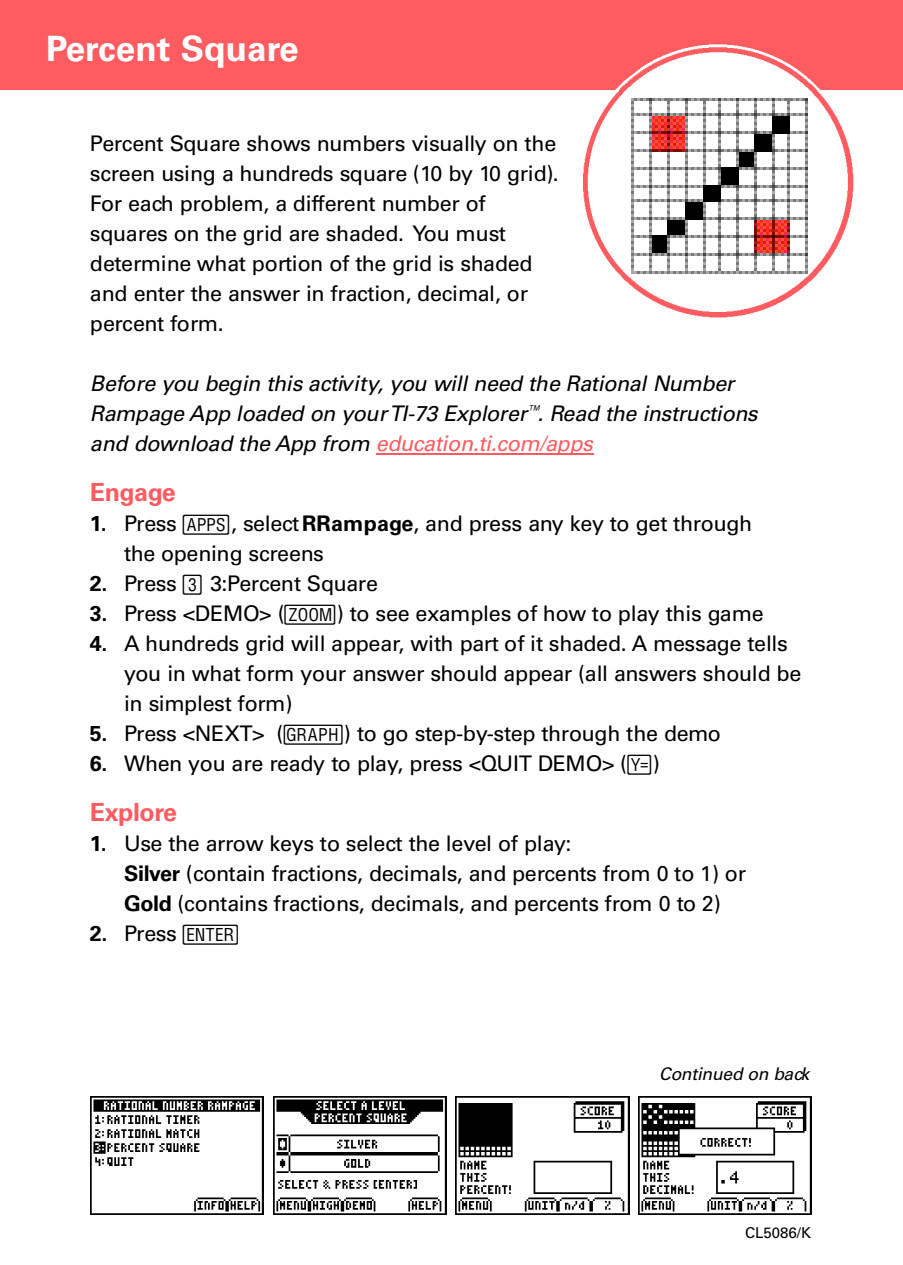
<style>
.page{position:relative;width:903px;height:1265px;background:#fff}
.page>*{position:absolute;margin:0;border:0;box-sizing:border-box;transform-origin:0 0}
.t1{font:700 35px "Univers";color:#fff}
.t2{font:700 25px "Univers";letter-spacing:-.03em;color:#ff5c61}
.t3{font:21.5px/30px "Univers";letter-spacing:-.025em;color:#000}
.t4{font:italic 21.5px/30px "Univers";letter-spacing:-.025em;color:#000}
.t5{font:italic 17.5px "Univers";letter-spacing:-.02em;color:#000}
.t6{font:15px "Univers";color:#000}
.s1{color:#ff5c61}
.s2{font-weight:700}
.s3{font-family:"Ti 73 Keys"}
</style>
<div class="page">
<div style="left:0;top:0;width:902px;height:89px;background:#ff5c61"></div>
<hr style="left:375px;top:453px;width:218px;height:1px;background:#ff5c61">
<img style="left:90px;top:1097px;width:173px;height:117px">
<img style="left:273px;top:1097px;width:173px;height:117px">
<img style="left:455px;top:1097px;width:174px;height:117px">
<img style="left:638px;top:1097px;width:173px;height:117px">
<svg style="left:582px;top:47px;width:270px;height:270px"></svg>
<h1 class="t1" style="left:46px;top:35px;width:254px">Percent Square</h1>
<p class="t3" style="left:90px;top:131px;width:470px">Percent Square shows numbers visually on the screen using a hundreds square (10 by 10 grid).<br>For each problem, a different number of squares on the grid are shaded. You must determine what portion of the grid is shaded and enter the answer in fraction, decimal, or percent form.</p>
<p class="t4" style="left:90px;top:371px;width:669px">Before you begin this activ ity, you will need the Rational Number<br>Rampage App loaded on yourTI-73 Explorer<sup>™</sup>. Read the instructions and download the App from <span class="s1">e d u c a tio n .ti.c o m /a p p s</span></p>
<p class="t2" style="left:90px;top:483px;width:87px">E n ga ge</p>
<p class="t3" style="left:90px;top:510px;width:663px"><span class="s2">1.</span> Press <span class="s3">9</span>, select <span class="s2">R R a m p a ge</span>, and press any key to get through</p>
<p class="t3" style="left:124px;top:540px;width:201px">the opening screens</p>
<p class="t3" style="left:90px;top:570px;width:289px"><span class="s2">2 .</span> Press <span class="s3">[</span> 3 :Percent Square</p>
<p class="t3" style="left:90px;top:600px;width:675px"><span class="s2">3 .</span> Press &lt;DEMO&gt; (<span class="s3">(</span>) to see examples of how to play this game</p>
<p class="t3" style="left:90px;top:630px;width:699px"><span class="s2">4 .</span> A hundreds grid will appear, with part of it shaded. A message tells</p>
<p class="t3" style="left:124px;top:660px;width:678px">you in what form your answer should appear (all answers should be</p>
<p class="t3" style="left:124px;top:690px;width:170px">in simplest form)</p>
<p class="t3" style="left:90px;top:720px;width:632px"><span class="s2">5 .</span> Press &lt;NEXT&gt; (<span class="s3">*</span>) to go step-by-step through the demo</p>
<p class="t3" style="left:90px;top:750px;width:571px"><span class="s2">6 .</span> When you are ready to play, press &lt;QUIT DEMO&gt; (<span class="s3">&amp;</span>)</p>
<p class="t2" style="left:90px;top:803px;width:89px">E x p lo re</p>
<p class="t3" style="left:90px;top:831px;width:483px"><span class="s2">1.</span> Use the arrow keys to select the level of play:</p>
<p class="t3" style="left:124px;top:861px;width:623px"><span class="s2">S ilve r</span> (contain fractions, decimals, and percents from 0 to 1) or</p>
<p class="t3" style="left:124px;top:891px;width:598px"><span class="s2">G o ld</span> (contains fractions, decimals, and percents from 0 to 2)</p>
<p class="t3" style="left:90px;top:921px;width:152px"><span class="s2">2 .</span> Press <span class="s3">b</span></p>
<p class="t5" style="left:659px;top:1067px;width:151px">Continued on back</p>
<p class="t6" style="left:744px;top:1227px;width:67px">CL5086/K</p>
</div>
